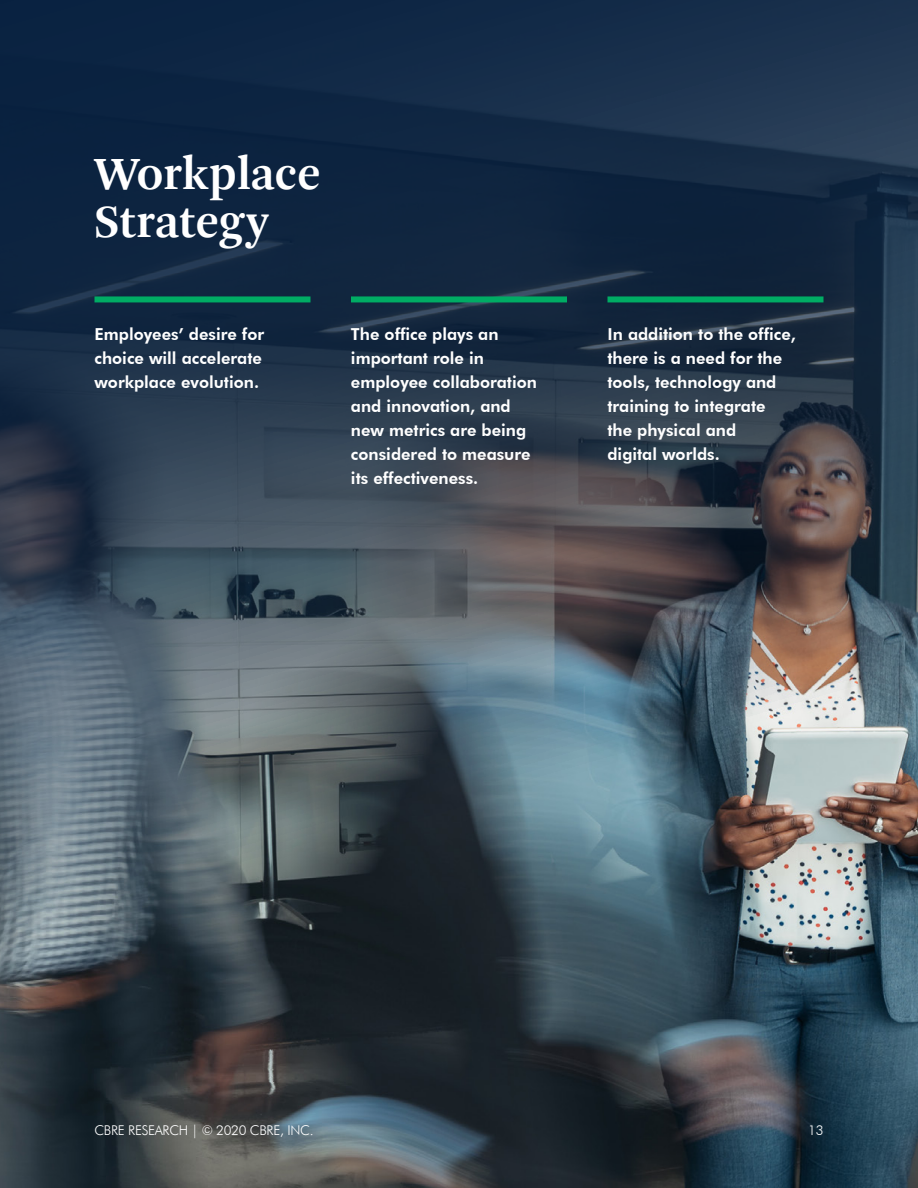
<style>
.page{position:relative;width:918px;height:1188px;background:#fff}
.page>*{position:absolute;margin:0;border:0;box-sizing:border-box;transform-origin:0 0}
.t1{font:600 48px/48px "Arnhem Pro";color:#fff}
.t2{font:800 16.5px/24px "Futura BT";color:#fff}
.t3{font:300 13.5px "Futura BT";letter-spacing:-.02em;color:#fff}
</style>
<div class="page">
<img style="left:0;top:0;width:918px;height:1188px">
<div style="left:94px;top:296px;width:216px;height:6px;background:#00ac64"></div>
<div style="left:351px;top:296px;width:216px;height:6px;background:#00ac64"></div>
<div style="left:608px;top:296px;width:216px;height:6px;background:#00ac64"></div>
<h1 class="t1" style="left:94px;top:151px;width:228px">Workplace<br>Strategy</h1>
<p class="t2" style="left:94px;top:322px;width:171px">Employees’ desire for choice will accelerate workplace evolution.</p>
<p class="t2" style="left:351px;top:322px;width:187px">The office plays an important role in employee collaboration and innovation, and new metrics are being considered to measure its effectiveness.</p>
<p class="t2" style="left:607px;top:322px;width:190px">In addition to the office, there is a need for the tools, technology and training to integrate<br>the physical and<br>digital worlds.</p>
<p class="t3" style="left:95px;top:1122px;width:221px">CBRE RESEARCH | © 2020 CBRE, INC.</p>
<p class="t3" style="left:808px;top:1122px;width:17px">13</p>
</div>
